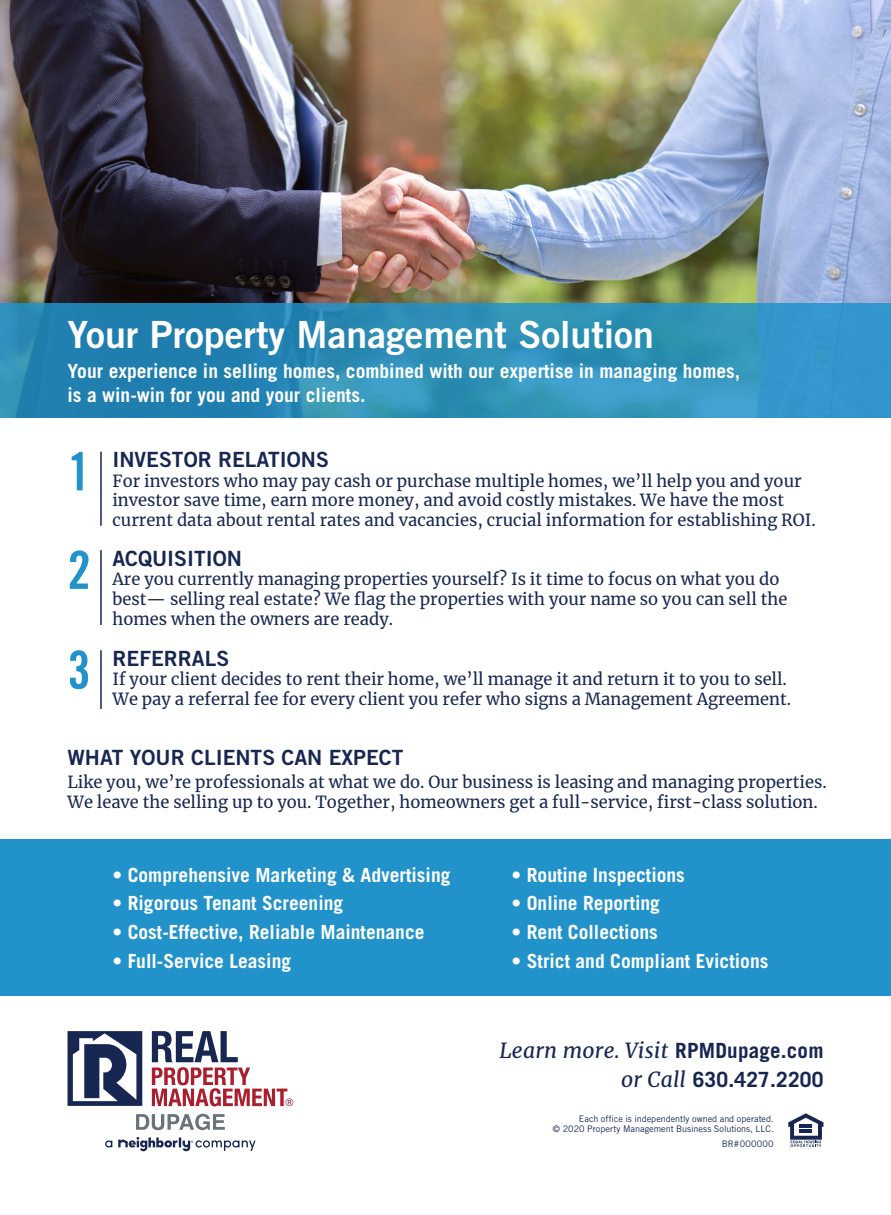
<style>
.page{position:relative;width:891px;height:1215px;background:#fff}
.page>*{position:absolute;margin:0;border:0;box-sizing:border-box;transform-origin:0 0}
.t1{font:52.5px "Trade Gothic Bold Cond Twenty";color:#2293ca}
.t2{font:37.5px "Trade Gothic Bold Two";color:#fff}
.t3{font:21px "Trade Gothic Bold Two";color:#172752}
.t4{font:italic 21px "Merriweather";letter-spacing:.01em;color:#172752}
.t5{font:700 21px "Trade Gothic";letter-spacing:.01em;color:#172752}
.t6{font:700 19.5px/23.4px "Trade Gothic";color:#fff}
.t7{font:16.5px/19.8px "Merriweather";color:#172752}
.t8{font:9px/10.5px "Trade Gothic";color:#172752;text-align:right}
.t9{font:9px "Trade Gothic";letter-spacing:.025em;color:#172752}
.s1{font-family:"Trade Gothic";font-weight:700;font-style:normal}
.s2{font-family:"Merriweather";font-weight:400;font-style:italic}
</style>
<div class="page">
<div style="left:0;top:839px;width:891px;height:157px;background:#2293ca"></div>
<svg style="left:788px;top:1113px;width:36px;height:34px"></svg>
<img style="left:0;top:0;width:891px;height:303px">
<svg style="left:0;top:303px;width:891px;height:115px;background:#2c8db8"></svg>
<hr style="left:100px;top:452px;width:2px;height:74px;background:#172752">
<hr style="left:100px;top:550px;width:2px;height:75px;background:#172752">
<hr style="left:100px;top:650px;width:2px;height:59px;background:#172752">
<svg style="left:152px;top:1031px;width:141px;height:75px"></svg>
<svg style="left:68px;top:1031px;width:74px;height:75px"></svg>
<svg style="left:105px;top:1140px;width:7px;height:8px"></svg>
<svg style="left:118px;top:1137px;width:138px;height:14px"></svg>
<svg style="left:136px;top:1114px;width:89px;height:16px"></svg>
<p class="t2" style="left:68px;top:311px;width:588px">Your Property Management Solution</p>
<p class="t6" style="left:68px;top:359px;width:674px">Your experience in selling homes, combined with our expertise in managing homes, is a win-win for you and your clients.</p>
<p class="t1" style="left:68px;top:440px;width:25px">1</p>
<p class="t1" style="left:68px;top:538px;width:25px">2</p>
<p class="t1" style="left:68px;top:638px;width:25px">3</p>
<p class="t3" style="left:112px;top:446px;width:218px">INVESTOR RELATIONS</p>
<p class="t7" style="left:112px;top:470px;width:705px">For investors who may pay cash or purchase multiple homes, we’ll help you and your investor save time, earn more money, and avoid costly mistakes. We have the most current data about rental rates and vacancies, crucial information for establishing ROI.</p>
<p class="t3" style="left:112px;top:545px;width:131px">ACQUISITION</p>
<p class="t7" style="left:112px;top:569px;width:676px">Are you currently managing properties yourself? Is it time to focus on what you do best— selling real estate? We flag the properties with your name so you can sell the homes when the owners are ready.</p>
<p class="t3" style="left:112px;top:645px;width:118px">REFERRALS</p>
<p class="t7" style="left:112px;top:669px;width:680px">If your client decides to rent their home, we’ll manage it and return it to you to sell.<br>We pay a referral fee for every client you refer who signs a Management Agreement.</p>
<p class="t3" style="left:68px;top:745px;width:337px">WHAT YOUR CLIENTS CAN EXPECT</p>
<p class="t7" style="left:68px;top:771px;width:761px">Like you, we’re professionals at what we do. Our business is leasing and managing properties.<br>We leave the selling up to you. Together, homeowners get a full-service, first-class solution.</p>
<p class="t6" style="left:112px;top:863px;width:340px">• Comprehensive Marketing &amp; Advertising</p>
<p class="t6" style="left:112px;top:892px;width:232px">• Rigorous Tenant Screening</p>
<p class="t6" style="left:112px;top:920px;width:314px">• Cost-Effective, Reliable Maintenance</p>
<p class="t6" style="left:112px;top:949px;width:180px">• Full-Service Leasing</p>
<p class="t6" style="left:512px;top:863px;width:175px">• Routine Inspections</p>
<p class="t6" style="left:512px;top:892px;width:150px">• Online Reporting</p>
<p class="t6" style="left:512px;top:920px;width:148px">• Rent Collections</p>
<p class="t6" style="left:512px;top:949px;width:258px">• Strict and Compliant Evictions</p>
<p class="t4" style="left:499px;top:1036px;width:326px">Learn more. Visit <span class="s1">RPMDupage.com</span></p>
<p class="t5" style="left:621px;top:1066px;width:204px"><span class="s2">or Call</span> 630.427.2200</p>
<p class="t8" style="left:553px;top:1113px;width:222px">Each office is independently owned and operated.<br>© 2020 Property Management Business Solutions, LLC.</p>
<p class="t9" style="left:722px;top:1139px;width:54px">BR#000000</p>
</div>
